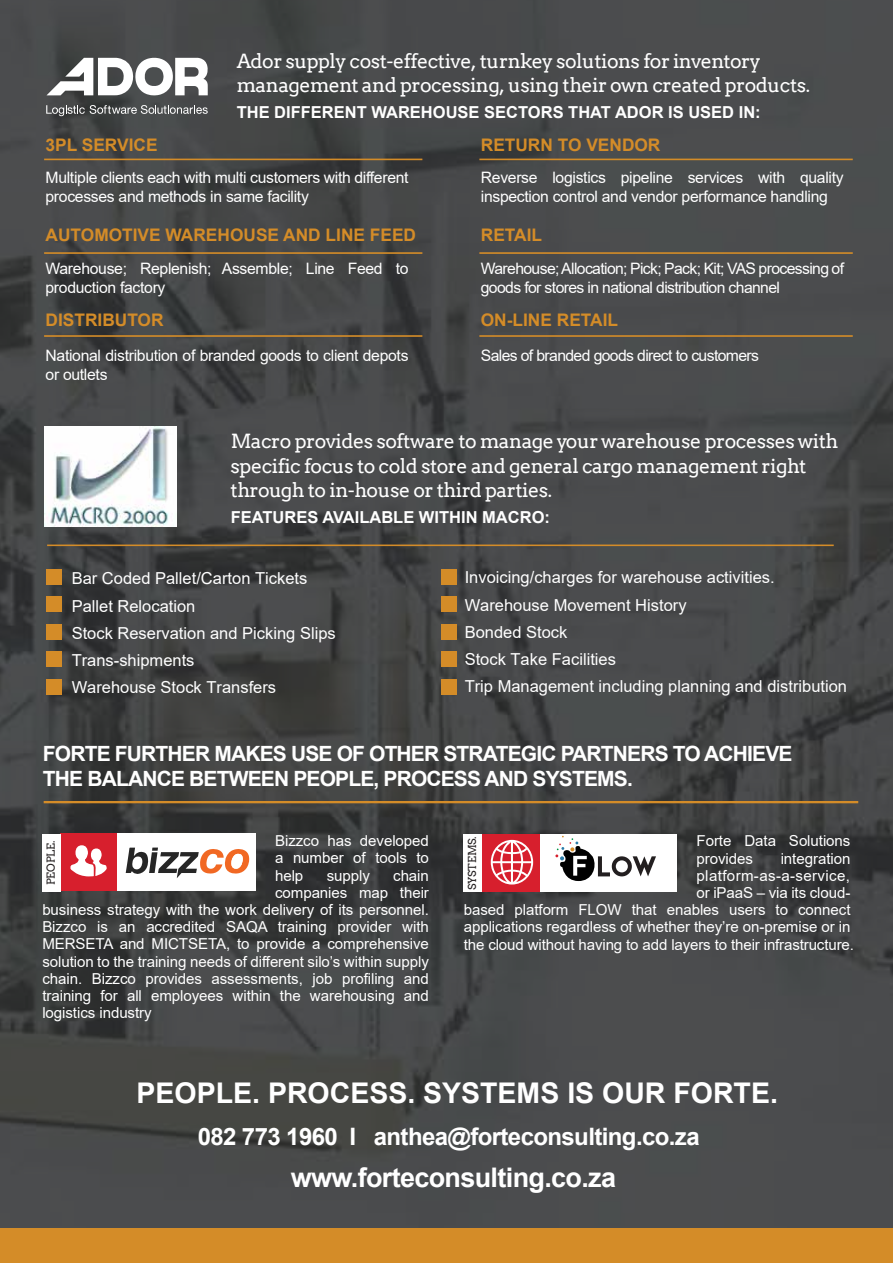
<style>
.page{position:relative;width:893px;height:1263px;background:#fff}
.page>*{position:absolute;margin:0;border:0;box-sizing:border-box;transform-origin:0 0}
.t1{font:700 28.5px "Arial";color:#fff}
.t2{font:700 27px "Arial";letter-spacing:-.025em;color:#fff}
.t3{font:700 24px "Arial";letter-spacing:-.025em;color:#fff}
.t4{font:700 21px/25.3px "Arial";letter-spacing:-.04em;color:#fff}
.t5{font:19.5px/24.5px "Arvo";letter-spacing:-.025em;color:#fff}
.t6{font:700 17.25px "Arial";color:#d48c28}
.t7{font:16.5px/27.2px "Arial";color:#fff}
.t8{font:700 16.5px "Arial";color:#fff}
.t9{font:15.75px/18.9px "Arial";letter-spacing:-.02em;color:#fff}
.t10{font:15.75px/18.9px "Arial";letter-spacing:-.04em;color:#fff}
.t11{font:15.15px/17.2px "Arial";letter-spacing:-.005em;color:#fff;text-align:justify}
.t12{font:11.1px "Arvo";letter-spacing:-.025em;color:#231f20}
</style>
<div class="page">
<img style="left:0;top:0;width:893px;height:1228px">
<div style="left:0;top:1228px;width:893px;height:35px;background:#d48c28"></div>
<svg style="left:47px;top:58px;width:161px;height:37px"></svg>
<svg style="left:46px;top:105px;width:162px;height:11px;background:#6f7171"></svg>
<hr style="left:44px;top:159px;width:378px;height:1px;background:#d48c28">
<hr style="left:479px;top:159px;width:374px;height:1px;background:#d48c28">
<hr style="left:44px;top:252px;width:378px;height:2px;background:#d48c28">
<hr style="left:479px;top:252px;width:374px;height:2px;background:#d48c28">
<hr style="left:44px;top:335px;width:378px;height:2px;background:#d48c28">
<hr style="left:479px;top:335px;width:374px;height:2px;background:#d48c28">
<img style="left:45px;top:426px;width:132px;height:100px">
<hr style="left:47px;top:544px;width:787px;height:2px;background:#d48c28">
<div style="left:46px;top:569px;width:15px;height:15px;background:#d48c28"></div>
<div style="left:46px;top:597px;width:15px;height:15px;background:#d48c28"></div>
<div style="left:46px;top:624px;width:15px;height:15px;background:#d48c28"></div>
<div style="left:46px;top:652px;width:15px;height:15px;background:#d48c28"></div>
<div style="left:46px;top:679px;width:15px;height:15px;background:#d48c28"></div>
<div style="left:441px;top:569px;width:15px;height:15px;background:#d48c28"></div>
<div style="left:441px;top:597px;width:15px;height:15px;background:#d48c28"></div>
<div style="left:441px;top:624px;width:15px;height:15px;background:#d48c28"></div>
<div style="left:441px;top:652px;width:15px;height:15px;background:#d48c28"></div>
<div style="left:441px;top:679px;width:15px;height:15px;background:#d48c28"></div>
<hr style="left:44px;top:801px;width:814px;height:2px;background:#d48c28">
<div style="left:60px;top:833px;width:57px;height:58px;background:#d71f2d"></div>
<svg style="left:70px;top:845px;width:37px;height:31px"></svg>
<div style="left:42px;top:834px;width:19px;height:57px;background:#fff"></div>
<div style="left:117px;top:833px;width:138px;height:58px;background:#fff"></div>
<svg style="left:126px;top:847px;width:123px;height:31px"></svg>
<div style="left:464px;top:834px;width:18px;height:57px;background:#fff"></div>
<div style="left:539px;top:834px;width:138px;height:57px;background:#fff"></div>
<div style="left:482px;top:834px;width:58px;height:57px;background:#d71f2d"></div>
<svg style="left:491px;top:840px;width:42px;height:44px"></svg>
<svg style="left:555px;top:836px;width:101px;height:45px"></svg>
<p class="t5" style="left:237px;top:49px;width:575px">Ador supply cost-effective, turnkey solutions for inventory management and processing, using their own created products.</p>
<p class="t8" style="left:237px;top:100px;width:526px">THE DIFFERENT WAREHOUSE SECTORS THAT ADOR IS USED IN:</p>
<p class="t6" style="left:46px;top:133px;width:114px">3PL SERVICE</p>
<p class="t9" style="left:46px;top:168px;width:365px">Multiple clients each with multi customers with different processes and methods in same facility</p>
<p class="t6" style="left:46px;top:223px;width:372px">AUTOMOTIVE WAREHOUSE AND LINE FEED</p>
<p class="t9" style="left:46px;top:259px;width:364px">Warehouse; Replenish; Assemble; Line Feed to production factory</p>
<p class="t6" style="left:46px;top:308px;width:120px">DISTRIBUTOR</p>
<p class="t9" style="left:46px;top:346px;width:365px">National distribution of branded goods to client depots or outlets</p>
<p class="t6" style="left:481px;top:133px;width:181px">RETURN TO VENDOR</p>
<p class="t9" style="left:481px;top:168px;width:364px">Reverse logistics pipeline services with quality inspection control and vendor performance handling</p>
<p class="t6" style="left:481px;top:223px;width:63px">RETAIL</p>
<p class="t10" style="left:481px;top:259px;width:365px">Warehouse;Allocation; Pick; Pack; Kit; VAS processing of goods for stores in national distribution channel</p>
<p class="t6" style="left:481px;top:308px;width:139px">ON-LINE RETAIL</p>
<p class="t10" style="left:481px;top:346px;width:280px">Sales of branded goods direct to customers</p>
<p class="t5" style="left:231px;top:429px;width:609px">Macro provides software to manage yourwarehouse processes with specific focus to cold store and general cargo management right through to in-house or third parties.</p>
<p class="t8" style="left:231px;top:505px;width:321px">FEATURES AVAILABLE WITHIN MACRO:</p>
<p class="t7" style="left:72px;top:565px;width:266px">Bar Coded Pallet/Carton Tickets<br>Pallet Relocation<br>Stock Reservation and Picking Slips<br>Trans-shipments<br>Warehouse Stock Transfers</p>
<p class="t7" style="left:465px;top:564px;width:384px">Invoicing/charges for warehouse activities.<br>Warehouse Movement History<br>Bonded Stock<br>Stock Take Facilities<br>Trip Management including planning and distribution</p>
<h3 class="t4" style="left:43px;top:741px;width:751px">FORTE FURTHER MAKES USE OF OTHER STRATEGIC PARTNERS TO ACHIEVE<br>THE BALANCE BETWEEN PEOPLE, PROCESS AND SYSTEMS.</h3>
<p class="t11" style="left:275px;top:832px;width:155px">Bizzco has developed a number of tools to help</p>
<p class="t12" style="left:45px;top:885px;width:46px;rotate:-90deg">PEOPLE.</p>
<p class="t11" style="left:696px;top:832px;width:155px">Forte Data Solutions provides</p>
<p class="t12" style="left:466px;top:890px;width:55px;rotate:-90deg">SYSTEMS.</p>
<p class="t11" style="left:464px;top:849px;width:392px;text-align:right">integration<br>platform-as-a-service,<br>or iPaaS – via its cloud-<br>based platform FLOW that enables users to connect applications regardless of whether they’re on-premise or in the cloud without having to add layers to their infrastructure.</p>
<p class="t11" style="left:327px;top:867px;width:45px">supply</p>
<p class="t11" style="left:393px;top:867px;width:37px">chain</p>
<p class="t11" style="left:275px;top:884px;width:155px">companies map their</p>
<p class="t11" style="left:42px;top:901px;width:388px">business strategy with the work delivery of its personnel.</p>
<p class="t11" style="left:42px;top:918px;width:388px">Bizzco is an accredited SAQA training provider with</p>
<p class="t11" style="left:42px;top:935px;width:388px">MERSETA and MICTSETA, to provide a comprehensive</p>
<p class="t11" style="left:42px;top:953px;width:388px">solution to the training needs of different silo’s within supply</p>
<p class="t11" style="left:42px;top:970px;width:388px">chain. Bizzco provides assessments, job profiling and</p>
<p class="t11" style="left:42px;top:987px;width:388px">training for all employees within the warehousing and</p>
<p class="t11" style="left:42px;top:1004px;width:111px">logistics industry</p>
<h1 class="t1" style="left:137px;top:1072px;width:643px">PEOPLE. PROCESS. SYSTEMS IS OUR FORTE.</h1>
<h3 class="t3" style="left:198px;top:1119px;width:504px">082 773 1960 I anthea@forteconsulting.co.za</h3>
<h2 class="t2" style="left:291px;top:1158px;width:327px">www.forteconsulting.co.za</h2>
</div>
